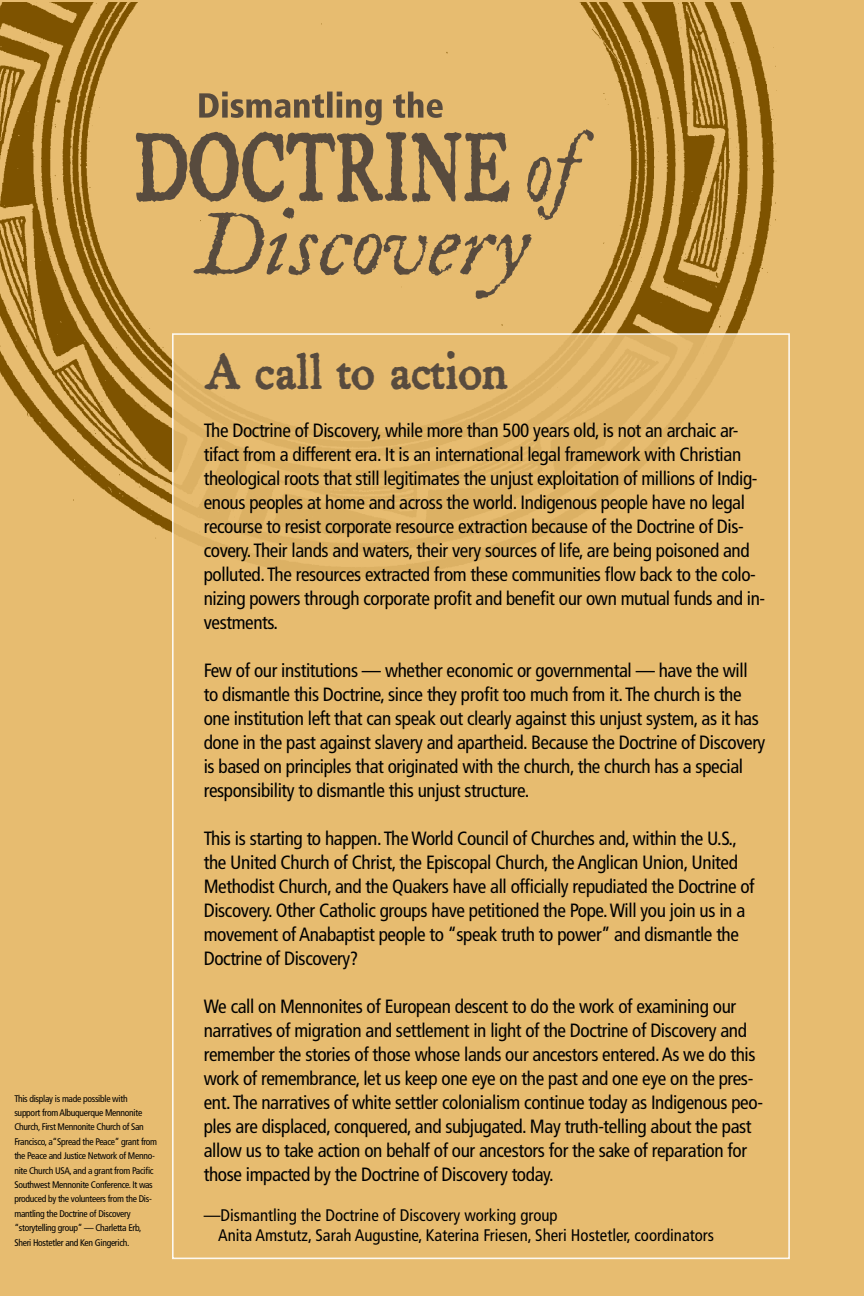
<style>
.page{position:relative;width:864px;height:1296px;background:#e7bc70}
.page>*{position:absolute;margin:0;border:0;box-sizing:border-box;transform-origin:0 0}
.t1{font:700 48px "Letterpress Text";letter-spacing:-.04em;color:#584b3e;scale:.9 1}
.t2{font:condensed 19.2px/24px "Frutiger";letter-spacing:-.02em;color:#000}
.t3{font:condensed 16.8px/20.2px "Frutiger";color:#000}
.t4{font:condensed 9.6px/14.4px "Frutiger";letter-spacing:-.03em;color:#000}
</style>
<div class="page">
<img style="left:1px;top:2px;width:776px;height:537px">
<svg style="left:135px;top:92px;width:460px;height:207px"></svg>
<div style="left:172px;top:333px;width:618px;height:926px;background:#e7bc70;border:2px solid #fff"></div>
<p class="t4" style="left:14px;top:1091px;width:144px">This display is made possible with<br>support from Albuquerque Mennonite Church, First Mennonite Church of San Francisco, a“Spread the Peace” grant from the Peace and Justice Network of Menno&shy;nite Church USA, and a grant from Pacific Southwest Mennonite Conference. It was produced by the volunteers from the Dis&shy;mantling the Doctrine of Discovery “storytelling group” — Charletta Erb, Sheri Hostetler and Ken Gingerich.</p>
<h1 class="t1" style="left:204px;top:342px;width:341px">A call to action</h1>
<p class="t2" style="left:204px;top:418px;width:563px">The Doctrine of Discovery, while more than 500 years old, is not an archaic ar&shy;tifact from a different era. It is an international legal framework with Christian theological roots that still legitimates the unjust exploitation of millions of Indig&shy;enous peoples at home and across the world. Indigenous people have no legal recourse to resist corporate resource extraction because of the Doctrine of Dis&shy;covery. Their lands and waters, their very sources of life, are being poisoned and polluted. The resources extracted from these communities flow back to the colo&shy;nizing powers through corporate profit and benefit our own mutual funds and in&shy;vestments.</p>
<p class="t2" style="left:204px;top:658px;width:563px">Few of our institutions — whether economic or governmental — have the will to dismantle this Doctrine, since they profit too much from it. The church is the one institution left that can speak out clearly against this unjust system, as it has done in the past against slavery and apartheid. Because the Doctrine of Discovery is based on principles that originated with the church, the church has a special responsibility to dismantle this unjust structure.</p>
<p class="t2" style="left:204px;top:826px;width:552px">This is starting to happen. The World Council of Churches and, within the U.S., the United Church of Christ, the Episcopal Church, the Anglican Union, United Methodist Church, and the Quakers have all officially repudiated the Doctrine of Discovery. Other Catholic groups have petitioned the Pope. Will you join us in a movement of Anabaptist people to “speak truth to power” and dismantle the Doctrine of Discovery?</p>
<p class="t2" style="left:204px;top:994px;width:561px">We call on Mennonites of European descent to do the work of examining our narratives of migration and settlement in light of the Doctrine of Discovery and remember the stories of those whose lands our ancestors entered. As we do this work of remembrance, let us keep one eye on the past and one eye on the pres&shy;ent. The narratives of white settler colonialism continue today as Indigenous peo&shy;ples are displaced, conquered, and subjugated. May truth-telling about the past allow us to take action on behalf of our ancestors for the sake of reparation for those impacted by the Doctrine of Discovery today.</p>
<p class="t3" style="left:218px;top:1205px;width:497px;text-indent:-14px">—Dismantling the Doctrine of Discovery working group<br>Anita Amstutz, Sarah Augustine, Katerina Friesen, Sheri Hostetler, coordinators</p>
</div>
